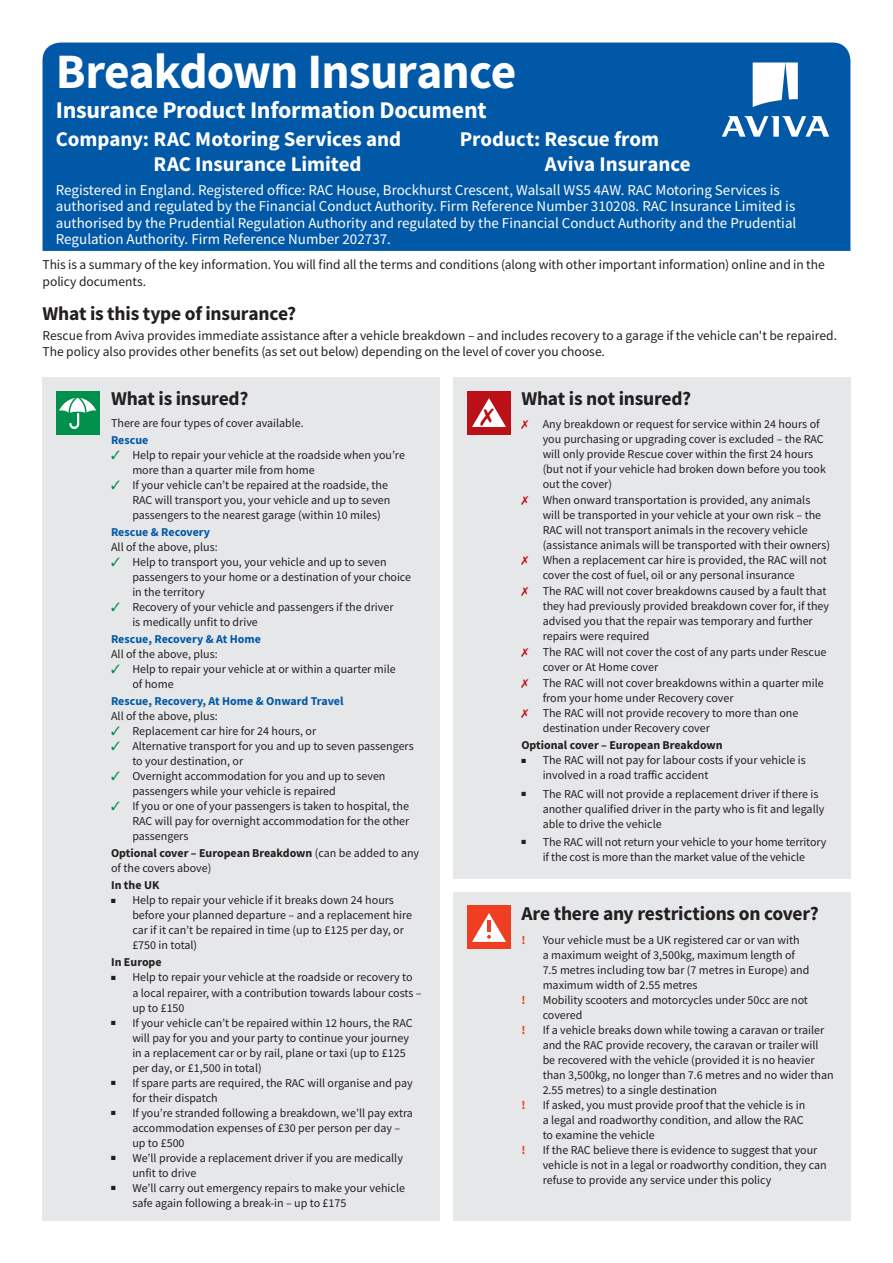
<style>
.page{position:relative;width:893px;height:1263px;background:#fff}
.page>*{position:absolute;margin:0;border:0;box-sizing:border-box;transform-origin:0 0}
.t1{font:700 49.5px "Source Sans Pro";letter-spacing:-.02em;color:#fff}
.t2{font:700 24px "Source Sans Pro";letter-spacing:-.01em;color:#fff}
.t3{font:700 21px "Source Sans Pro";letter-spacing:-.005em;color:#fff}
.t4{font:700 19.5px "Source Sans Pro";letter-spacing:-.01em;color:#231f20}
.t5{font:15px/16.5px "Source Sans Pro";color:#fff}
.t6{font:13.5px/16.5px "Source Sans Pro";letter-spacing:-.005em;color:#231f20}
.t7{font:12px/15px "Source Sans Pro";color:#231f20}
.t8{font:700 12px "Source Sans Pro";color:#0158a6}
.t9{font:700 12px "Source Sans Pro";color:#231f20}
.t10{font:700 12px "Source Sans Pro";color:#ef3e22}
.s1{color:#00904c}
.s2{font-weight:700}
</style>
<div class="page">
<div style="left:43px;top:43px;width:807px;height:208px;background:#0158a6"></div>
<svg style="left:753px;top:63px;width:45px;height:44px"></svg>
<svg style="left:722px;top:116px;width:107px;height:21px"></svg>
<div style="left:43px;top:377px;width:397px;height:843px;background:#e6e7e9"></div>
<div style="left:56px;top:391px;width:43px;height:43px;background:#00904c"></div>
<svg style="left:59px;top:397px;width:37px;height:32px"></svg>
<div style="left:453px;top:377px;width:397px;height:502px;background:#e6e7e9"></div>
<div style="left:467px;top:391px;width:44px;height:43px;background:#bb1018"></div>
<div style="left:453px;top:892px;width:397px;height:328px;background:#e6e7e9"></div>
<div style="left:467px;top:906px;width:44px;height:43px;background:#ef3e22"></div>
<svg style="left:472px;top:913px;width:34px;height:29px"></svg>
<svg style="left:472px;top:398px;width:34px;height:29px"></svg>
<h1 class="t1" style="left:56px;top:38px;width:462px">Breakdown Insurance</h1>
<h2 class="t2" style="left:56px;top:94px;width:432px">Insurance Product Information Document</h2>
<h3 class="t3" style="left:56px;top:125px;width:347px">Company: RAC Motoring Services and</h3>
<h3 class="t3" style="left:460px;top:125px;width:201px">Product: Rescue from</h3>
<h3 class="t3" style="left:153px;top:150px;width:210px">RAC Insurance Limited</h3>
<h3 class="t3" style="left:545px;top:150px;width:147px">Aviva Insurance</h3>
<p class="t5" style="left:56px;top:181px;width:742px">Registered in England. Registered office: RAC House, Brockhurst Crescent, Walsall WS5 4AW. RAC Motoring Services is authorised and regulated by the Financial Conduct Authority. Firm Reference Number 310208. RAC Insurance Limited is authorised by the Prudential Regulation Authority and regulated by the Financial Conduct Authority and the Prudential Regulation Authority. Firm Reference Number 202737.</p>
<p class="t6" style="left:43px;top:256px;width:784px">This is a summary of the key information. You will find all the terms and conditions (along with other important information) online and in the policy documents.</p>
<h3 class="t4" style="left:43px;top:300px;width:255px">What is this type of insurance?</h3>
<p class="t6" style="left:43px;top:327px;width:796px">Rescue from Aviva provides immediate assistance after a vehicle breakdown – and includes recovery to a garage if the vehicle can't be repaired.<br>The policy also provides other benefits (as set out below) depending on the level of cover you choose.</p>
<h3 class="t4" style="left:111px;top:386px;width:139px">What is insured?</h3>
<p class="t7" style="left:111px;top:415px;width:194px">There are four types of cover available.</p>
<p class="t8" style="left:111px;top:432px;width:39px">Rescue</p>
<p class="t7" style="left:132px;top:447px;width:274px;text-indent:-21px"><span class="s1">✓</span> Help to repair your vehicle at the roadside when you’re more than a quarter mile from home</p>
<p class="t7" style="left:132px;top:477px;width:260px;text-indent:-21px"><span class="s1">✓</span> If your vehicle can’t be repaired at the roadside, the<br>RAC will transport you, your vehicle and up to seven passengers to the nearest garage (within 10 miles)</p>
<p class="t8" style="left:111px;top:524px;width:100px">Rescue &amp; Recovery</p>
<p class="t7" style="left:111px;top:539px;width:108px">All of the above, plus:</p>
<p class="t7" style="left:132px;top:554px;width:280px;text-indent:-21px"><span class="s1">✓</span> Help to transport you, your vehicle and up to seven passengers to your home or a destination of your choice in the territory</p>
<p class="t7" style="left:132px;top:599px;width:263px;text-indent:-21px"><span class="s1">✓</span> Recovery of your vehicle and passengers if the driver is medically unfit to drive</p>
<p class="t8" style="left:111px;top:631px;width:151px">Rescue, Recovery &amp; At Home</p>
<p class="t7" style="left:111px;top:646px;width:108px">All of the above, plus:</p>
<p class="t7" style="left:132px;top:661px;width:265px;text-indent:-21px"><span class="s1">✓</span> Help to repair your vehicle at or within a quarter mile of home</p>
<p class="t8" style="left:111px;top:693px;width:234px">Rescue, Recovery, At Home &amp; Onward Travel</p>
<p class="t7" style="left:111px;top:708px;width:108px">All of the above, plus:</p>
<p class="t7" style="left:111px;top:723px;width:207px"><span class="s1">✓</span> Replacement car hire for 24 hours, or</p>
<p class="t7" style="left:132px;top:738px;width:283px;text-indent:-21px"><span class="s1">✓</span> Alternative transport for you and up to seven passengers to your destination, or</p>
<p class="t7" style="left:132px;top:768px;width:255px;text-indent:-21px"><span class="s1">✓</span> Overnight accommodation for you and up to seven passengers while your vehicle is repaired</p>
<p class="t7" style="left:132px;top:798px;width:278px;text-align:justify;text-indent:-21px"><span class="s1">✓</span> If you or one of your passengers is taken to hospital, the RAC will pay for overnight accommodation for the other passengers</p>
<p class="t7" style="left:111px;top:846px;width:310px"><span class="s2">Optional cover – European Breakdown</span> (can be added to any of the covers above)</p>
<p class="t9" style="left:111px;top:877px;width:50px">In the UK</p>
<p class="t7" style="left:132px;top:893px;width:281px;text-indent:-21px">■ Help to repair your vehicle if it breaks down 24 hours before your planned departure – and a replacement hire car if it can’t be repaired in time (up to £125 per day, or £750 in total)</p>
<p class="t9" style="left:111px;top:954px;width:52px">In Europe</p>
<p class="t7" style="left:132px;top:970px;width:291px;text-indent:-21px">■ Help to repair your vehicle at the roadside or recovery to<br>a local repairer, with a contribution towards labour costs – up to £150</p>
<p class="t7" style="left:132px;top:1015px;width:282px;text-indent:-21px">■ If your vehicle can’t be repaired within 12 hours, the RAC will pay for you and your party to continue your journey in a replacement car or by rail, plane or taxi (up to £125 per day, or £1,500 in total)</p>
<p class="t7" style="left:132px;top:1075px;width:282px;text-indent:-21px">■ If spare parts are required, the RAC will organise and pay for their dispatch</p>
<p class="t7" style="left:132px;top:1105px;width:282px;text-indent:-21px">■ If you’re stranded following a breakdown, we’ll pay extra accommodation expenses of £30 per person per day – up to £500</p>
<p class="t7" style="left:132px;top:1150px;width:272px;text-indent:-21px">■ We’ll provide a replacement driver if you are medically unfit to drive</p>
<p class="t7" style="left:132px;top:1180px;width:274px;text-indent:-21px">■ We’ll carry out emergency repairs to make your vehicle safe again following a break-in – up to £175</p>
<h3 class="t4" style="left:521px;top:386px;width:171px">What is not insured?</h3>
<p class="t7" style="left:543px;top:416px;width:289px">Any breakdown or request for service within 24 hours of you purchasing or upgrading cover is excluded – the RAC will only provide Rescue cover within the first 24 hours (but not if your vehicle had broken down before you took out the cover)<br>When onward transportation is provided, any animals will be transported in your vehicle at your own risk – the RAC will not transport animals in the recovery vehicle (assistance animals will be transported with their owners)<br>When a replacement car hire is provided, the RAC will not cover the cost of fuel, oil or any personal insurance<br>The RAC will not cover breakdowns caused by a fault that they had previously provided breakdown cover for, if they advised you that the repair was temporary and further repairs were required<br>The RAC will not cover the cost of any parts under Rescue cover or At Home cover<br>The RAC will not cover breakdowns within a quarter mile from your home under Recovery cover<br>The RAC will not provide recovery to more than one destination under Recovery cover</p>
<p class="t9" style="left:521px;top:737px;width:203px">Optional cover – European Breakdown</p>
<p class="t7" style="left:543px;top:753px;width:265px;text-indent:-21px">■ The RAC will not pay for labour costs if your vehicle is involved in a road traffic accident</p>
<p class="t7" style="left:543px;top:786px;width:283px;text-indent:-21px">■ The RAC will not provide a replacement driver if there is another qualified driver in the party who is fit and legally able to drive the vehicle</p>
<p class="t7" style="left:521px;top:834px;width:306px;text-align:center">■ The RAC will not return your vehicle to your home territory if the cost is more than the market value of the vehicle</p>
<h3 class="t4" style="left:521px;top:901px;width:299px">Are there any restrictions on cover?</h3>
<p class="t10" style="left:521px;top:932px;width:6px">!</p>
<p class="t7" style="left:543px;top:933px;width:268px">Your vehicle must be a UK registered car or van with<br>a maximum weight of 3,500kg, maximum length of 7.5 metres including tow bar (7 metres in Europe) and maximum width of 2.55 metres</p>
<p class="t10" style="left:521px;top:992px;width:6px">!</p>
<p class="t7" style="left:543px;top:993px;width:267px">Mobility scooters and motorcycles under 50cc are not covered</p>
<p class="t10" style="left:521px;top:1022px;width:6px">!</p>
<p class="t7" style="left:543px;top:1023px;width:292px">If a vehicle breaks down while towing a caravan or trailer and the RAC provide recovery, the caravan or trailer will be recovered with the vehicle (provided it is no heavier than 3,500kg, no longer than 7.6 metres and no wider than 2.55 metres) to a single destination</p>
<p class="t10" style="left:521px;top:1097px;width:6px">!</p>
<p class="t7" style="left:543px;top:1098px;width:264px">If asked, you must provide proof that the vehicle is in a legal and roadworthy condition, and allow the RAC to examine the vehicle</p>
<p class="t10" style="left:521px;top:1142px;width:6px">!</p>
<p class="t7" style="left:543px;top:1143px;width:286px">If the RAC believe there is evidence to suggest that your vehicle is not in a legal or roadworthy condition, they can refuse to provide any service under this policy</p>
</div>
